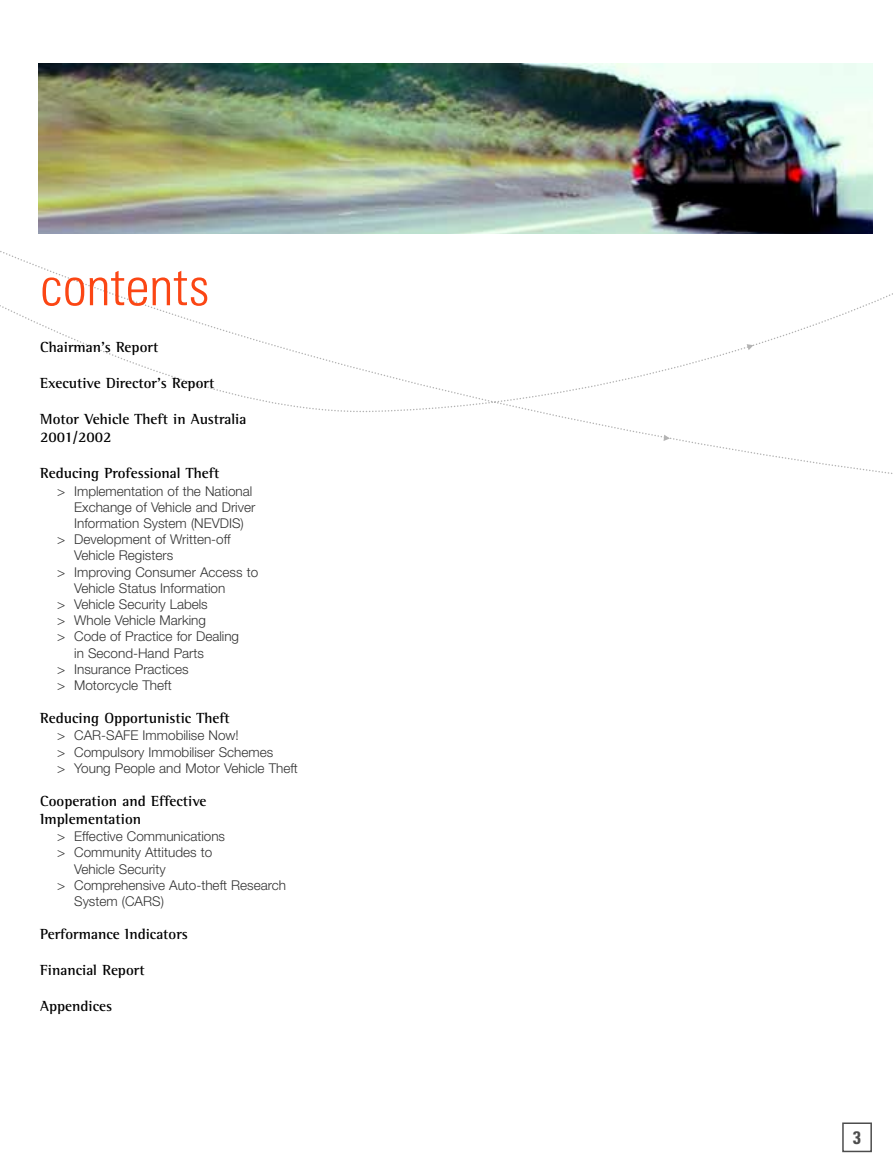
<style>
.page{position:relative;width:893px;height:1169px;background:#fff}
.page>*{position:absolute;margin:0;border:0;box-sizing:border-box;transform-origin:0 0}
.t1{font:300 condensed 54px "Zurich BT";color:#fb4614}
.t2{font:700 condensed 18px "Zurich BT";color:#4d4d4d}
.t3{font:700 15px/18px "Rotis Semi Serif";color:#000}
.t4{font:300 13.5px/16.2px "Helvetica Neue";color:#333}
</style>
<div class="page">
<div style="left:842px;top:1122px;width:29px;height:30px;border:2px solid #4d4d4d"></div>
<img style="left:1px;top:63px;width:891px;height:411px">
<svg style="left:746px;top:344px;width:7px;height:6px"></svg>
<svg style="left:663px;top:434px;width:7px;height:7px"></svg>
<h1 class="t1" style="left:40px;top:266px;width:171px">contents</h1>
<p class="t3" style="left:40px;top:339px;width:120px">Chairman’s Report</p>
<p class="t3" style="left:40px;top:375px;width:176px">Executive Director’s Report</p>
<p class="t3" style="left:40px;top:411px;width:208px">Motor Vehicle Theft in Australia<br>2001/2002</p>
<p class="t3" style="left:40px;top:465px;width:181px">Reducing Professional Theft</p>
<p class="t4" style="left:57px;top:484px;width:197px">&gt; Implementation of the National</p>
<p class="t4" style="left:74px;top:500px;width:182px">Exchange of Vehicle and Driver</p>
<p class="t4" style="left:74px;top:516px;width:171px">Information System (NEVDIS)</p>
<p class="t4" style="left:57px;top:532px;width:175px">&gt; Development of Written-off</p>
<p class="t4" style="left:74px;top:548px;width:100px">Vehicle Registers</p>
<p class="t4" style="left:57px;top:565px;width:202px">&gt; Improving Consumer Access to</p>
<p class="t4" style="left:74px;top:581px;width:152px">Vehicle Status Information</p>
<p class="t4" style="left:57px;top:597px;width:152px">&gt; Vehicle Security Labels</p>
<p class="t4" style="left:57px;top:613px;width:150px">&gt; Whole Vehicle Marking</p>
<p class="t4" style="left:57px;top:629px;width:183px">&gt; Code of Practice for Dealing</p>
<p class="t4" style="left:74px;top:646px;width:131px">in Second-Hand Parts</p>
<p class="t4" style="left:57px;top:662px;width:133px">&gt; Insurance Practices</p>
<p class="t4" style="left:57px;top:678px;width:116px">&gt; Motorcycle Theft</p>
<p class="t3" style="left:40px;top:710px;width:191px">Reducing Opportunistic Theft</p>
<p class="t4" style="left:57px;top:728px;width:242px">&gt; CAR-SAFE Immobilise Now!<br>&gt; Compulsory Immobiliser Schemes<br>&gt; Young People and Motor Vehicle Theft</p>
<p class="t3" style="left:40px;top:793px;width:168px">Cooperation and Effective<br>Implementation</p>
<p class="t4" style="left:57px;top:829px;width:169px">&gt; Effective Communications</p>
<p class="t4" style="left:57px;top:845px;width:156px">&gt; Community Attitudes to</p>
<p class="t4" style="left:74px;top:862px;width:93px">Vehicle Security</p>
<p class="t4" style="left:57px;top:878px;width:230px">&gt; Comprehensive Auto-theft Research</p>
<p class="t4" style="left:74px;top:894px;width:91px">System (CARS)</p>
<p class="t3" style="left:40px;top:926px;width:149px">Performance Indicators</p>
<p class="t3" style="left:40px;top:962px;width:106px">Financial Report</p>
<p class="t3" style="left:40px;top:998px;width:73px">Appendices</p>
<h2 class="t2" style="left:852px;top:1130px;width:10px">3</h2>
</div>
